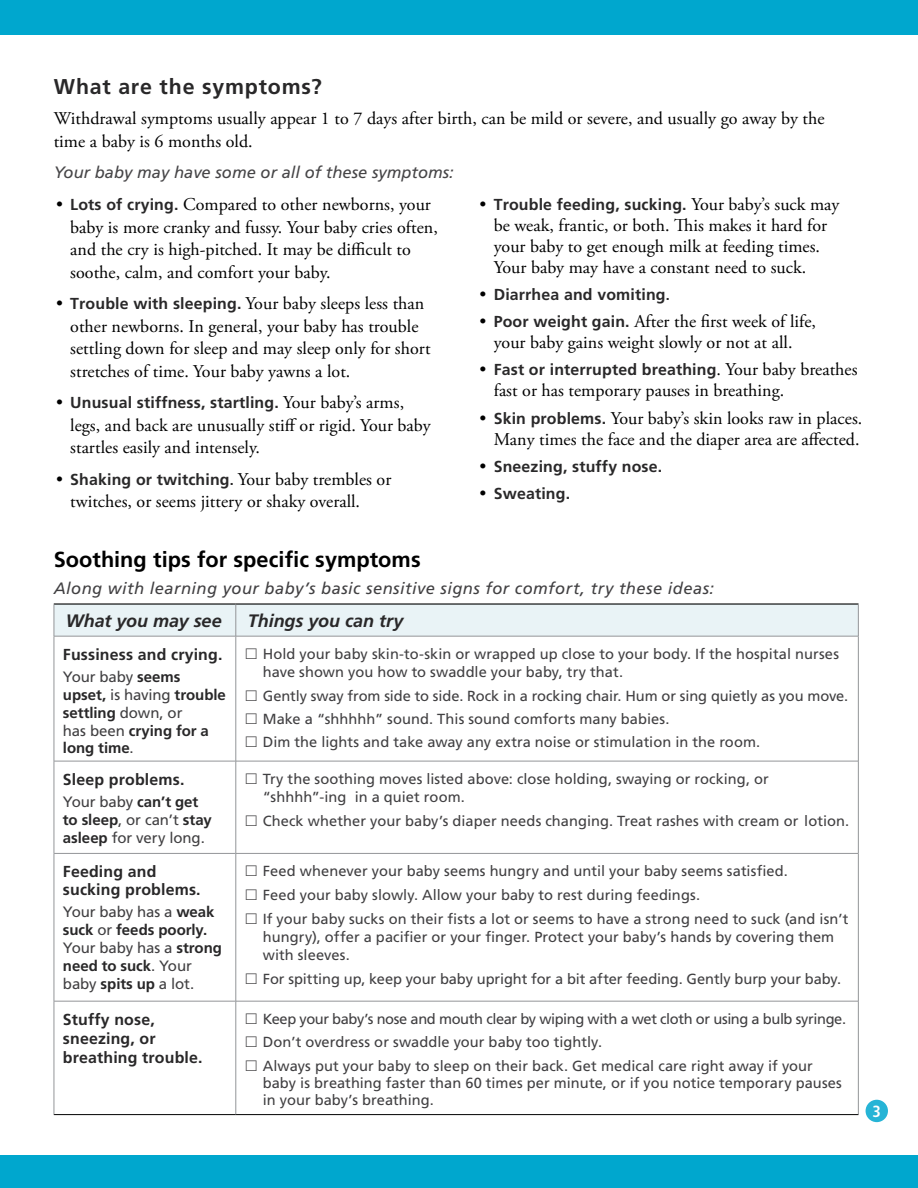
<style>
.page{position:relative;width:918px;height:1188px;background:#fff}
.page>*{position:absolute;margin:0;border:0;box-sizing:border-box;transform-origin:0 0}
.Level_1__h2{font:700 21.75px "Frutiger LT Std";letter-spacing:.005em;color:#000}
.Level_1__h2-2{font:700 21.3px "Frutiger LT Std";letter-spacing:.035em;color:#292829}
.Level_1__h2-3{font:18px/22.5px "Adobe Garamond Pro";color:#000}
.Title_bar{font:italic 700 18px "Frutiger LT Std";letter-spacing:-.005em;color:#292829}
.Level_1__h2-4{font:italic 16.5px "Frutiger LT Std";letter-spacing:.025em;color:#414042}
.Opening_paragraph{font:italic 16.5px "Frutiger LT Std";color:#464547}
.t1{font:700 condensed 16.2px "Frutiger LT Std";color:#fff}
.Main_table{font:700 15.9px/19.2px "Frutiger LT Std";letter-spacing:.01em;color:#292829}
.Main_table-2{font:700 15px/17.9px "Frutiger LT Std";letter-spacing:-.005em;color:#292829}
.Main_table-3{font:15px/18px "Frutiger LT Std";letter-spacing:-.005em;color:#414042}
.t2{font:14.7px/18px "Frutiger LT Std";color:#414042}
.t3{font:14.7px "Frutiger LT Std";letter-spacing:-.025em;color:#414042}
.s1{font-family:"Frutiger LT Std";font-weight:700;font-size:15.9px;color:#292829}
.s2{font-family:"Adobe Garamond Pro";font-weight:400;font-size:18px;color:#000}
.s3{font-family:"Frutiger LT Std";font-weight:700;font-size:14.4px;color:#292829}
.s4{font-size:14.4px}
.s5{font-weight:400;color:#414042}
.s6{font-weight:700;color:#292829}
</style>
<div class="page">
<div style="left:0;top:0;width:918px;height:35px;background:#00a7ce"></div>
<div style="left:0;top:1156px;width:918px;height:32px;background:#00a7ce"></div>
<div style="left:866px;top:1100px;width:22px;height:22px;background:#26b4d6;border-radius:50%"></div>
<div style="left:55px;top:605px;width:803px;height:31px;background:#e9f3f6"></div>
<svg style="left:55px;top:637px;width:803px;height:477px"></svg>
<hr style="left:54px;top:761px;width:182px;height:1px;background:#939598">
<hr style="left:236px;top:761px;width:622px;height:1px;background:#939598">
<hr style="left:54px;top:853px;width:182px;height:1px;background:#939598">
<hr style="left:236px;top:853px;width:622px;height:1px;background:#939598">
<hr style="left:54px;top:1001px;width:182px;height:1px;background:#939598">
<hr style="left:236px;top:1001px;width:622px;height:1px;background:#939598">
<hr style="left:54px;top:603px;width:182px;height:2px;background:#000">
<hr style="left:236px;top:603px;width:623px;height:2px;background:#000">
<hr style="left:54px;top:1114px;width:182px;height:1px;background:#000">
<hr style="left:236px;top:1114px;width:623px;height:1px;background:#000">
<hr style="left:54px;top:636px;width:1px;height:125px;background:#939598">
<hr style="left:236px;top:636px;width:1px;height:125px;background:#939598">
<hr style="left:858px;top:636px;width:1px;height:125px;background:#939598">
<hr style="left:54px;top:761px;width:1px;height:92px;background:#939598">
<hr style="left:236px;top:761px;width:1px;height:92px;background:#939598">
<hr style="left:858px;top:761px;width:1px;height:92px;background:#939598">
<hr style="left:54px;top:853px;width:1px;height:148px;background:#939598">
<hr style="left:236px;top:853px;width:1px;height:148px;background:#939598">
<hr style="left:858px;top:853px;width:1px;height:148px;background:#939598">
<hr style="left:54px;top:1001px;width:1px;height:113px;background:#939598">
<hr style="left:236px;top:1001px;width:1px;height:113px;background:#939598">
<hr style="left:858px;top:1001px;width:1px;height:113px;background:#939598">
<hr style="left:54px;top:605px;width:1px;height:31px;background:#939598">
<hr style="left:236px;top:605px;width:1px;height:31px;background:#939598">
<hr style="left:858px;top:605px;width:1px;height:31px;background:#939598">
<hr style="left:54px;top:636px;width:182px;height:1px;background:#939598">
<hr style="left:236px;top:636px;width:623px;height:1px;background:#939598">
<svg style="left:246px;top:648px;width:11px;height:11px"></svg>
<svg style="left:246px;top:690px;width:11px;height:11px"></svg>
<svg style="left:246px;top:713px;width:11px;height:11px"></svg>
<svg style="left:246px;top:737px;width:11px;height:10px"></svg>
<svg style="left:246px;top:773px;width:11px;height:11px"></svg>
<svg style="left:246px;top:815px;width:11px;height:11px"></svg>
<svg style="left:246px;top:866px;width:11px;height:10px"></svg>
<svg style="left:246px;top:890px;width:11px;height:10px"></svg>
<svg style="left:246px;top:914px;width:11px;height:10px"></svg>
<svg style="left:246px;top:974px;width:11px;height:10px"></svg>
<svg style="left:246px;top:1013px;width:11px;height:11px"></svg>
<svg style="left:246px;top:1037px;width:11px;height:10px"></svg>
<svg style="left:246px;top:1060px;width:11px;height:11px"></svg>
<p class="Level_1__h2-2" style="left:54px;top:74px;width:269px">What are the symptoms?</p>
<p class="Level_1__h2-3" style="left:54px;top:108px;width:772px">Withdrawal symptoms usually appear 1 to 7 days after birth, can be mild or severe, and usually go away by the time a baby is 6 months old.</p>
<p class="Opening_paragraph" style="left:54px;top:163px;width:402px">Your baby may have some or all of these symptoms:</p>
<p class="Level_1__h2-3" style="left:70px;top:194px;width:369px;text-indent:-14px">• <span class="s1">Lots of crying.</span> Compared to other newborns, your baby is more cranky and fussy. Your baby cries often, and the cry is high-pitched. It may be difficult to soothe, calm, and comfort your baby.</p>
<p class="Level_1__h2-3" style="left:70px;top:293px;width:362px;text-indent:-14px">• <span class="s1">Trouble with sleeping.</span> Your baby sleeps less than other newborns. In general, your baby has trouble settling down for sleep and may sleep only for short stretches of time. Your baby yawns a lot.</p>
<p class="Main_table" style="left:56px;top:393px;width:350px"><span class="s2">•</span> Unusual stiffness, startling. <span class="s2">Your baby’s arms,</span></p>
<p class="Level_1__h2-3" style="left:70px;top:415px;width:362px">legs, and back are unusually stiff or rigid. Your baby startles easily and intensely.</p>
<p class="Level_1__h2-3" style="left:70px;top:469px;width:323px;text-indent:-14px">• <span class="s1">Shaking or twitching</span><span class="s3">.</span> Your baby trembles or twitches, or seems jittery or shaky overall.</p>
<p class="Main_table" style="left:479px;top:195px;width:361px"><span class="s2">•</span> Trouble feeding, sucking. <span class="s2">Your baby’s suck may</span></p>
<p class="Level_1__h2-3" style="left:494px;top:216px;width:335px;line-height:21px">be weak, frantic, or both. This makes it hard for your baby to get enough milk at feeding times.<br>Your baby may have a constant need to suck.</p>
<p class="Main_table" style="left:479px;top:285px;width:192px"><span class="s2">•</span> Diarrhea and vomiting<span class="s4">.</span></p>
<p class="Level_1__h2-3" style="left:479px;top:312px;width:338px;line-height:21px;text-align:center">• <span class="s1">Poor weight gain.</span> After the first week of life, your baby gains weight slowly or not at all.</p>
<p class="Main_table" style="left:479px;top:360px;width:380px"><span class="s2">•</span> Fast or interrupted breathing<span class="s2">. Your baby breathes</span></p>
<p class="Level_1__h2-3" style="left:494px;top:380px;width:292px">fast or has temporary pauses in breathing.</p>
<p class="Level_1__h2-3" style="left:479px;top:408px;width:384px;line-height:21.3px;text-align:right">• <span class="s1">Skin problems.</span> Your baby’s skin looks raw in places.<br>Many times the face and the diaper area are affected.</p>
<p class="Main_table" style="left:479px;top:457px;width:184px"><span class="s2">•</span> Sneezing, stuffy nose.</p>
<p class="Main_table" style="left:479px;top:484px;width:92px"><span class="s2">•</span> Sweating.</p>
<p class="Level_1__h2" style="left:54px;top:547px;width:368px">Soothing tips for specific symptoms</p>
<p class="Level_1__h2-4" style="left:54px;top:579px;width:662px">Along with learning your baby’s basic sensitive signs for comfort, try these ideas:</p>
<p class="Title_bar" style="left:66px;top:610px;width:157px">What you may see</p>
<p class="Title_bar" style="left:248px;top:610px;width:157px">Things you can try</p>
<p class="Main_table" style="left:63px;top:645px;width:161px">Fussiness and crying.</p>
<p class="Main_table-2" style="left:63px;top:668px;width:164px"><span class="s5">Your baby</span> seems upset, <span class="s5">is having</span> trouble settling <span class="s5">down, or<br>has been</span> crying for a long time<span class="s5">.</span></p>
<p class="t2" style="left:263px;top:645px;width:578px">Hold your baby skin-to-skin or wrapped up close to your body. If the hospital nurses have shown you how to swaddle your baby, try that.</p>
<p class="t2" style="left:263px;top:686px;width:587px">Gently sway from side to side. Rock in a rocking chair. Hum or sing quietly as you move.</p>
<p class="t2" style="left:263px;top:710px;width:408px">Make a “shhhhh” sound. This sound comforts many babies.</p>
<p class="t2" style="left:263px;top:733px;width:499px">Dim the lights and take away any extra noise or stimulation in the room.</p>
<p class="Main_table" style="left:63px;top:770px;width:123px">Sleep problems.</p>
<p class="Main_table-3" style="left:63px;top:793px;width:150px">Your baby <span class="s6">can’t get to sleep</span>, or can’t <span class="s6">stay asleep</span> for very long.</p>
<p class="Main_table" style="left:63px;top:863px;width:139px;line-height:18px">Feeding and sucking problems.</p>
<p class="Main_table-2" style="left:63px;top:903px;width:161px"><span class="s5">Your baby has a</span> weak suck <span class="s5">or</span> feeds poorly.<br><span class="s5">Your baby has a</span> strong need to suck<span class="s5">. Your baby</span> spits up <span class="s5">a lot.</span></p>
<p class="t2" style="left:263px;top:770px;width:508px">Try the soothing moves listed above: close holding, swaying or rocking, or “shhhh”-ing in a quiet room.</p>
<p class="t2" style="left:263px;top:812px;width:588px">Check whether your baby’s diaper needs changing. Treat rashes with cream or lotion.</p>
<p class="t2" style="left:263px;top:862px;width:527px">Feed whenever your baby seems hungry and until your baby seems satisfied.</p>
<p class="t2" style="left:263px;top:886px;width:439px">Feed your baby slowly. Allow your baby to rest during feedings.</p>
<p class="t2" style="left:263px;top:910px;width:587px">If your baby sucks on their fists a lot or seems to have a strong need to suck (and isn’t hungry), offer a pacifier or your finger. Protect your baby’s hands by covering them with sleeves.</p>
<p class="t2" style="left:263px;top:970px;width:580px">For spitting up, keep your baby upright for a bit after feeding. Gently burp your baby.</p>
<p class="Main_table" style="left:63px;top:1010px;width:141px">Stuffy nose, sneezing, or breathing trouble.</p>
<p class="t3" style="left:263px;top:1010px;width:585px">Keep your baby’s nose and mouth clear by wiping with a wet cloth or using a bulb syringe.</p>
<p class="t2" style="left:263px;top:1033px;width:341px">Don’t overdress or swaddle your baby too tightly.</p>
<p class="t2" style="left:263px;top:1057px;width:581px;line-height:17.2px">Always put your baby to sleep on their back. Get medical care right away if your baby is breathing faster than 60 times per minute, or if you notice temporary pauses in your baby’s breathing.</p>
<p class="t1" style="left:873px;top:1102px;width:10px">3</p>
</div>
